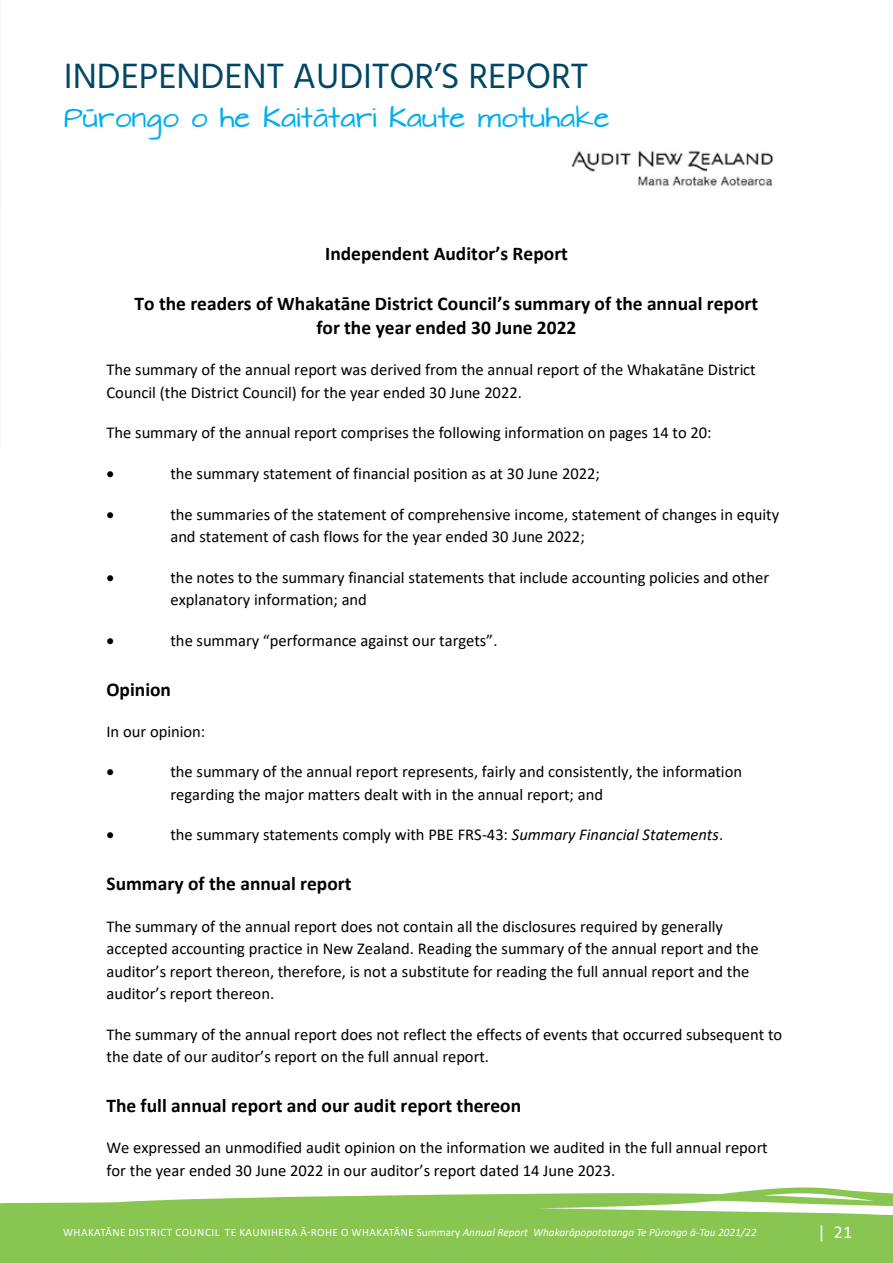
<style>
.page{position:relative;width:893px;height:1263px;background:#fff}
.page>*{position:absolute;margin:0;border:0;box-sizing:border-box;transform-origin:0 0}
.t1{font:36px "Hind";color:#004766}
.t2{font:24px "Architects Daughter";color:#00aeef}
.t3{font:700 19.5px/23.7px "Calibri";color:#000;text-align:center}
.t4{font:18px "Calibri";color:#fff}
.t5{font:16.5px/22.5px "Calibri";color:#000}
.t6{font:16.5px "Symbol";color:#000}
.t7{font:11.25px "Calibri";letter-spacing:.04em;color:#fff}
.s1{font-style:italic}
</style>
<div class="page">
<svg style="left:0;top:1187px;width:893px;height:76px;fill:#88c651"></svg>
<img style="left:0;top:159px;width:1px;height:203px">
<img style="left:571px;top:150px;width:202px;height:36px">
<h1 class="t1" style="left:64px;top:52px;width:526px">INDEPENDENT AUDITOR’S REPORT</h1>
<h2 class="t2" style="left:64px;top:104px;width:548px">Pūrongo o he Kaitātari Kaute motuhake</h2>
<p class="t3" style="left:325px;top:241px;width:244px">Independent Auditor’s Report</p>
<p class="t3" style="left:135px;top:292px;width:625px">To the readers of Whakatāne District Council’s summary of the annual report for the year ended 30 June 2022</p>
<p class="t5" style="left:106px;top:358px;width:651px">The summary of the annual report was derived from the annual report of the Whakatāne District<br>Council (the District Council) for the year ended 30 June 2022.</p>
<p class="t5" style="left:106px;top:421px;width:607px">The summary of the annual report comprises the following information on pages 14 to 20:</p>
<p class="t6" style="left:106px;top:462px;width:9px">•</p>
<p class="t5" style="left:170px;top:462px;width:431px">the summary statement of financial position as at 30 June 2022;</p>
<p class="t6" style="left:106px;top:503px;width:9px">•</p>
<p class="t5" style="left:170px;top:502px;width:610px">the summaries of the statement of comprehensive income, statement of changes in equity and statement of cash flows for the year ended 30 June 2022;</p>
<p class="t6" style="left:107px;top:566px;width:9px">•</p>
<p class="t5" style="left:170px;top:565px;width:600px">the notes to the summary financial statements that include accounting policies and other explanatory information; and</p>
<p class="t6" style="left:107px;top:629px;width:9px">•</p>
<p class="t5" style="left:170px;top:628px;width:329px">the summary “performance against our targets”.</p>
<p class="t3" style="left:106px;top:677px;width:66px">Opinion</p>
<p class="t5" style="left:106px;top:720px;width:100px">In our opinion:</p>
<p class="t6" style="left:106px;top:761px;width:9px">•</p>
<p class="t5" style="left:170px;top:760px;width:573px">the summary of the annual report represents, fairly and consistently, the information regarding the major matters dealt with in the annual report; and</p>
<p class="t6" style="left:106px;top:824px;width:9px">•</p>
<p class="t5" style="left:170px;top:823px;width:554px">the summary statements comply with PBE FRS-43: <span class="s1">Summary Financial Statements</span>.</p>
<p class="t3" style="left:106px;top:872px;width:247px">Summary of the annual report</p>
<p class="t5" style="left:106px;top:914px;width:654px">The summary of the annual report does not contain all the disclosures required by generally accepted accounting practice in New Zealand. Reading the summary of the annual report and the auditor’s report thereon, therefore, is not a substitute for reading the full annual report and the auditor’s report thereon.</p>
<p class="t5" style="left:106px;top:1022px;width:677px">The summary of the annual report does not reflect the effects of events that occurred subsequent to the date of our auditor’s report on the full annual report.</p>
<p class="t3" style="left:106px;top:1094px;width:416px">The full annual report and our audit report thereon</p>
<p class="t5" style="left:106px;top:1136px;width:663px">We expressed an unmodified audit opinion on the information we audited in the full annual report for the year ended 30 June 2022 in our auditor’s report dated 14 June 2023.</p>
<p class="t7" style="left:63px;top:1224px;width:695px">WHAKATĀNE DISTRICT COUNCIL TE KAUNIHERA Ā-ROHE O WHAKATĀNE Summary <span class="s1">Annual Report Whakarāpopototanga Te Pūrongo ā-Tau 2021/22</span></p>
<p class="t4" style="left:817px;top:1220px;width:36px">| 21</p>
</div>
